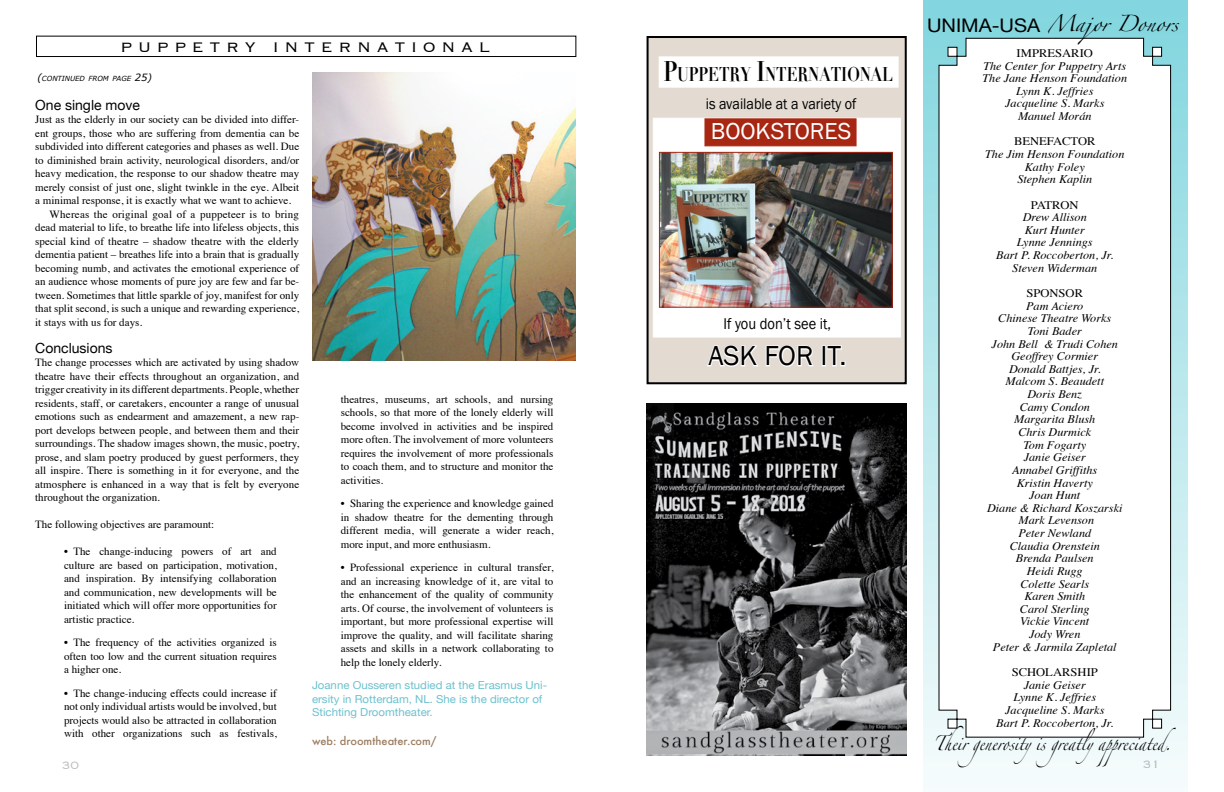
<style>
.page{position:relative;width:1224px;height:792px;background:#fff}
.page>*{position:absolute;margin:0;border:0;box-sizing:border-box;transform-origin:0 0}
.t1{font:28.2px "Franklin Gothic";color:#000}
.t2{font:23.7px "Franklin Gothic";color:#fff}
.t3{font:700 19.4px "Didot";color:#000;scale:.77 1}
.t4{font:300 18px "Copperplate";color:#000}
.t5{font:16px "Franklin Gothic";color:#000;scale:.9 1}
.t6{font:15.7px "Franklin Gothic";color:#000;scale:.9 1}
.t7{font:14.7px "Zapfino";color:#000}
.t8{font:14px "Helvetica Neue";color:#000}
.t9{font:300 14px "Copperplate";color:#bcbec0}
.t10{font:13.2px "Zapfino";color:#000;scale:.82 1}
.t11{font:italic 11.6px/12.6px "Times";color:#000;text-align:center;scale:1.05 1}
.t12{font:11.6px "Times";color:#000;scale:1.09 1}
.t13{font:11px/13.5px "Times";color:#000;text-align:justify}
.t14{font:11px/13.5px "Helvetica Neue";color:#6cc1cf;scale:1.04 1}
.t15{font:11px "Times";letter-spacing:.02em;color:#000}
.t16{font:500 11px "Futura";color:#9c7e62}
.t17{font:italic 7px "Verdana";color:#000}
.s1{font-family:"Helvetica Neue";font-size:18.7px}
.s2{font-size:27.7px}
.s3{font-size:10px}
</style>
<div class="page">
<div style="left:36px;top:36px;width:540px;height:21px;border:1px solid #000"></div>
<img style="left:312px;top:72px;width:264px;height:289px">
<img style="left:647px;top:403px;width:260px;height:353px">
<div style="left:648px;top:37px;width:258px;height:346px;background:#e3dbd2"></div>
<div style="left:647px;top:36px;width:260px;height:348px;border:2px solid #000"></div>
<div style="left:653px;top:118px;width:247px;height:219px;background:#fff"></div>
<img style="left:661px;top:154px;width:230px;height:152px">
<div style="left:659px;top:152px;width:234px;height:156px;border:1px solid #a82713"></div>
<svg style="left:707px;top:345px;width:106px;height:22px"></svg>
<div style="left:822px;top:346px;width:4px;height:20px;border:2px solid #fff"></div>
<svg style="left:826px;top:345px;width:20px;height:22px"></svg>
<div style="left:659px;top:57px;width:239px;height:30px;background:#fff"></div>
<div style="left:705px;top:118px;width:151px;height:28px;background:#a82713;border:1px solid #a82713"></div>
<div style="left:924px;top:0;width:264px;height:792px;background:linear-gradient(to bottom,#7dcfd8,#f0f5f6)"></div>
<svg style="left:939px;top:38px;width:232px;height:699px"></svg>
<h3 class="t7" style="left:927px;top:18px;width:253px"><span class="s1">UNIMA-USA</span> Major Donors</h3>
<h3 class="t4" style="left:120px;top:35px;width:371px">P U P P E T R Y I N T E R N A T I O N A L</h3>
<p class="t12" style="left:1017px;top:42px;width:13px">Impresario</p>
<p class="t11" style="left:982px;top:59px;width:139px">The Center for Puppetry Arts<br>The Jane Henson Foundation<br>Lynn K. Jeffries<br>Jacqueline S. Marks<br>Manuel Morán</p>
<p class="t12" style="left:1014px;top:131px;width:17px">Benefactor</p>
<p class="t11" style="left:985px;top:147px;width:134px">The Jim Henson Foundation<br>Kathy Foley<br>Stephen Kaplin</p>
<p class="t12" style="left:1031px;top:194px;width:15px">Patron</p>
<p class="t11" style="left:996px;top:210px;width:113px">Drew Allison<br>Kurt Hunter<br>Lynne Jennings<br>Bart P. Roccoberton, Jr.<br>Steven Widerman</p>
<p class="t12" style="left:1026px;top:282px;width:15px">Sponsor</p>
<p class="t11" style="left:987px;top:299px;width:130px">Pam Aciero<br>Chinese Theatre Works<br>Toni Bader<br>John Bell &amp; Trudi Cohen<br>Geoffrey Cormier<br>Donald Battjes, Jr.<br>Malcom S. Beaudett<br>Doris Benz<br>Camy Condon<br>Margarita Blush<br>Chris Durmick<br>Tom Fogarty<br>Janie Geiser<br>Annabel Griffiths<br>Kristin Haverty<br>Joan Hunt<br>Diane &amp; Richard Koszarski<br>Mark Levenson<br>Peter Newland<br>Claudia Orenstein<br>Brenda Paulsen<br>Heidi Rugg<br>Colette Searls<br>Karen Smith<br>Carol Sterling<br>Vickie Vincent<br>Jody Wren<br>Peter &amp; Jarmila Zapletal</p>
<p class="t12" style="left:1012px;top:661px;width:15px">Scholarship</p>
<p class="t11" style="left:996px;top:678px;width:113px">Janie Geiser<br>Lynne K. Jeffries<br>Jacqueline S. Marks<br>Bart P. Roccoberton, Jr.</p>
<p class="t10" style="left:934px;top:738px;width:297px">Their generosityis greatlyappreciated.</p>
<h3 class="t3" style="left:663px;top:62px;width:300px"><span class="s2">P</span>UPPETRY <span class="s2">I</span>NTERNATIONAL</h3>
<h3 class="t6" style="left:706px;top:94px;width:169px">is available at a variety of</h3>
<h2 class="t2" style="left:711px;top:116px;width:142px">BOOKSTORES</h2>
<p class="t17" style="left:37px;top:74px;width:116px"><span class="s3">(</span>CONTINUED FROM PAGE <span class="s3">25)</span></p>
<p class="t8" style="left:35px;top:95px;width:106px">One single move</p>
<p class="t13" style="left:35px;top:112px;width:266px">Just as the elderly in our society can be divided into differ-</p>
<p class="t13" style="left:35px;top:126px;width:265px">ent groups, those who are suffering from dementia can be</p>
<p class="t13" style="left:35px;top:139px;width:265px">subdivided into different categories and phases as well. Due</p>
<p class="t13" style="left:35px;top:153px;width:266px">to diminished brain activity, neurological disorders, and/or</p>
<p class="t13" style="left:35px;top:166px;width:266px">heavy medication, the response to our shadow theatre may</p>
<p class="t13" style="left:35px;top:180px;width:266px">merely consist of just one, slight twinkle in the eye. Albeit</p>
<p class="t13" style="left:35px;top:193px;width:258px">a minimal response, it is exactly what we want to achieve.</p>
<p class="t15" style="left:50px;top:204px;width:251px">Whereas the original goal of a puppeteer is to bring</p>
<p class="t13" style="left:35px;top:220px;width:265px">dead material to life, to breathe life into lifeless objects, this</p>
<p class="t13" style="left:35px;top:234px;width:265px">special kind of theatre – shadow theatre with the elderly</p>
<p class="t13" style="left:35px;top:247px;width:266px">dementia patient – breathes life into a brain that is gradually</p>
<p class="t13" style="left:35px;top:261px;width:266px">becoming numb, and activates the emotional experience of</p>
<p class="t13" style="left:35px;top:274px;width:265px">an audience whose moments of pure joy are few and far be-</p>
<p class="t13" style="left:35px;top:288px;width:266px">tween. Sometimes that little sparkle of joy, manifest for only</p>
<p class="t13" style="left:35px;top:301px;width:266px">that split second, is such a unique and rewarding experience,</p>
<p class="t13" style="left:35px;top:315px;width:108px">it stays with us for days.</p>
<p class="t8" style="left:35px;top:338px;width:79px">Conclusions</p>
<p class="t13" style="left:35px;top:355px;width:266px">The change processes which are activated by using shadow theatre have their effects throughout an organization, and trigger creativity in its different departments. People, whether residents, staff, or caretakers, encounter a range of unusual emotions such as endearment and amazement, a new rap&shy;port develops between people, and between them and their surroundings. The shadow images shown, the music, poetry, prose, and slam poetry produced by guest performers, they all inspire. There is something in it for everyone, and the atmosphere is enhanced in a way that is felt by everyone throughout the organization.</p>
<p class="t13" style="left:35px;top:517px;width:181px">The following objectives are paramount:</p>
<p class="t13" style="left:64px;top:544px;width:214px">• The change-inducing powers of art and culture are based on participation, motivation, and inspiration. By intensifying collaboration and communication, new developments will be initiated which will offer more opportunities for artistic practice.</p>
<p class="t13" style="left:64px;top:635px;width:214px">• The frequency of the activities organized is often too low and the current situation requires a higher one.</p>
<p class="t13" style="left:64px;top:686px;width:214px">• The change-inducing effects could increase if not only individual artists would be involved, but projects would also be attracted in collaboration with other organizations such as festivals,</p>
<h3 class="t5" style="left:724px;top:314px;width:121px">If you don’t see it,</h3>
<h1 class="t1" style="left:708px;top:338px;width:140px">ASK FOR IT.</h1>
<p class="t13" style="left:341px;top:391px;width:214px">theatres, museums, art schools, and nursing schools, so that more of the lonely elderly will become involved in activities and be inspired more often. The involvement of more volunteers requires the involvement of more professionals to coach them, and to structure and monitor the activities.</p>
<p class="t13" style="left:341px;top:496px;width:214px">• Sharing the experience and knowledge gained in shadow theatre for the dementing through different media, will generate a wider reach, more input, and more enthusiasm.</p>
<p class="t13" style="left:341px;top:560px;width:214px">• Professional experience in cultural transfer, and an increasing knowledge of it, are vital to the enhancement of the quality of community arts. Of course, the involvement of volunteers is important, but more professional expertise will improve the quality, and will facilitate sharing assets and skills in a network collaborating to help the lonely elderly.</p>
<p class="t14" style="left:312px;top:679px;width:228px">Joanne Ousseren studied at the Erasmus Uni&shy;ersity in Rotterdam, NL. She is the director of<br>Stichting Droomtheater.</p>
<p class="t16" style="left:312px;top:734px;width:126px">web: droomtheater.com/</p>
<p class="t9" style="left:62px;top:756px;width:19px">30</p>
<p class="t9" style="left:1143px;top:755px;width:19px">31</p>
</div>
